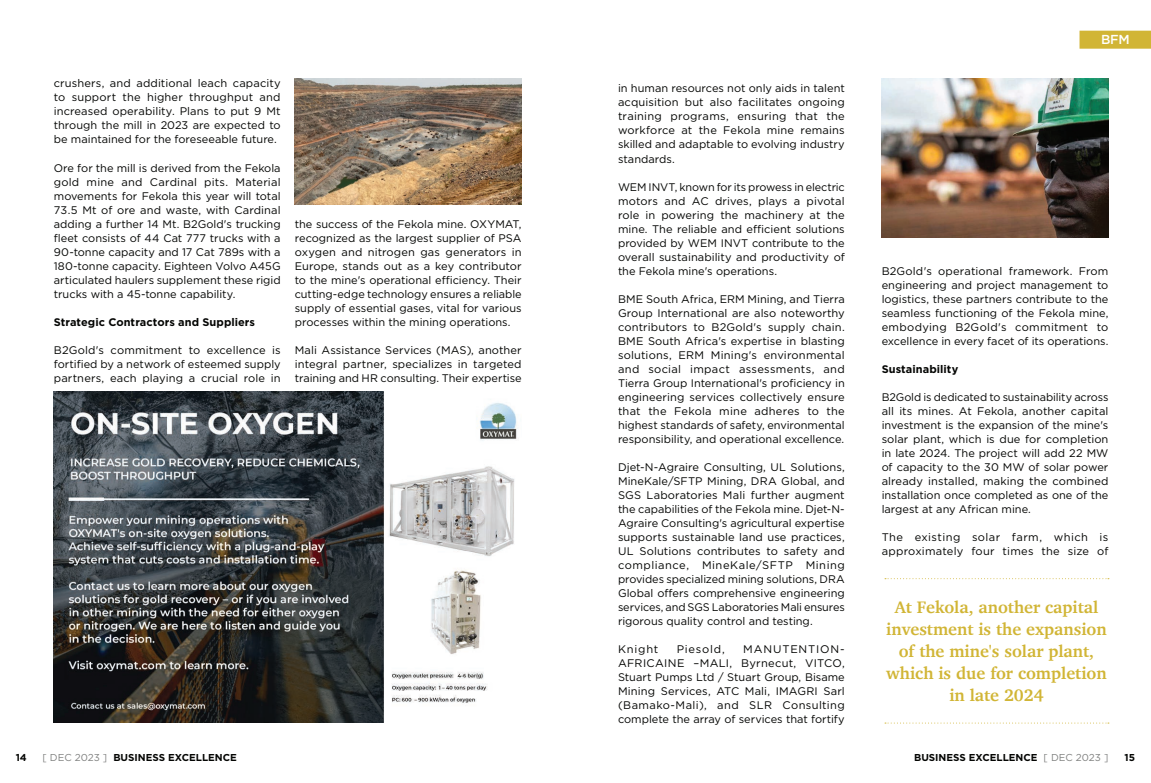
<style>
.page{position:relative;width:1151px;height:783px;background:#fff}
.page>*{position:absolute;margin:0;border:0;box-sizing:border-box;transform-origin:0 0}
.t1{font:700 17px/22px "Charter";color:#d1b535;text-align:center}
.t2{font:500 13px "Gotham";color:#fff}
.t3{font:11px/14px "Gotham";color:#040503;text-align:justify}
.t4{font:11px/14px "Gotham";letter-spacing:.025em;color:#040503}
.t5{font:700 11px "Gotham";letter-spacing:.005em;color:#040503}
.t6{font:11px "Gotham";letter-spacing:.07em;color:#040503}
.t7{font:700 10px "Gotham";color:#040503}
.s1{font-weight:400;color:#808180}
</style>
<div class="page">
<img style="left:882px;top:78px;width:226px;height:159px">
<svg style="left:885px;top:578px;width:224px;height:1px"></svg>
<svg style="left:885px;top:722px;width:224px;height:1px"></svg>
<img style="left:295px;top:78px;width:227px;height:127px">
<div style="left:1079px;top:31px;width:72px;height:18px;background:#d1b535"></div>
<img style="left:54px;top:391px;width:463px;height:331px">
<p class="t3" style="left:54px;top:76px;width:228px">crushers, and additional leach capacity to support the higher throughput and increased operability. Plans to put 9 Mt through the mill in 2023 are expected to be maintained for the foreseeable future.</p>
<p class="t3" style="left:54px;top:160px;width:228px">Ore for the mill is derived from the Fekola gold mine and Cardinal pits. Material movements for Fekola this year will total 73.5 Mt of ore and waste, with Cardinal adding a further 14 Mt. B2Gold's trucking fleet consists of 44 Cat 777 trucks with a 90-tonne capacity and 17 Cat 789s with a 180-tonne capacity. Eighteen Volvo A45G articulated haulers supplement these rigid trucks with a 45-tonne capability.</p>
<p class="t5" style="left:54px;top:314px;width:203px">Strategic Contractors and Suppliers</p>
<p class="t3" style="left:54px;top:342px;width:228px">B2Gold's commitment to excellence is fortified by a network of esteemed supply partners, each playing a crucial role in</p>
<p class="t3" style="left:295px;top:216px;width:228px">the success of the Fekola mine. OXYMAT, recognized as the largest supplier of PSA oxygen and nitrogen gas generators in Europe, stands out as a key contributor to the mine's operational efficiency. Their cutting-edge technology ensures a reliable supply of essential gases, vital for various processes within the mining operations.</p>
<p class="t3" style="left:295px;top:342px;width:228px">Mali Assistance Services (MAS), another integral partner, specializes in targeted training and HR consulting. Their expertise</p>
<p class="t3" style="left:618px;top:81px;width:228px">in human resources not only aids in talent acquisition but also facilitates ongoing training programs, ensuring that the workforce at the Fekola mine remains skilled and adaptable to evolving industry standards.</p>
<p class="t3" style="left:618px;top:179px;width:228px">WEM INVT, known for its prowess in electric motors and AC drives, plays a pivotal role in powering the machinery at the mine. The reliable and efficient solutions provided by WEM INVT contribute to the overall sustainability and productivity of the Fekola mine's operations.</p>
<p class="t3" style="left:618px;top:291px;width:228px">BME South Africa, ERM Mining, and Tierra Group International are also noteworthy contributors to B2Gold's supply chain.<br>BME South Africa's expertise in blasting solutions, ERM Mining's environmental and social impact assessments, and Tierra Group International's proficiency in engineering services collectively ensure that the Fekola mine adheres to the highest standards of safety, environmental responsibility, and operational excellence.</p>
<p class="t3" style="left:618px;top:459px;width:228px">Djet-N-Agraire Consulting, UL Solutions, MineKale/SFTP Mining, DRA Global, and SGS Laboratories Mali further augment the capabilities of the Fekola mine. Djet-N-Agraire Consulting's agricultural expertise supports sustainable land use practices, UL Solutions contributes to safety and compliance, MineKale/SFTP Mining provides specialized mining solutions, DRA Global offers comprehensive engineering services, and SGS Laboratories Mali ensures rigorous quality control and testing.</p>
<p class="t3" style="left:618px;top:641px;width:42px">Knight</p>
<p class="t6" style="left:677px;top:641px;width:50px">Piesold,</p>
<p class="t3" style="left:618px;top:641px;width:228px;text-indent:125px">MANUTENTION-AFRICAINE –MALI, Byrnecut, VITCO, Stuart Pumps Ltd / Stuart Group, Bisame Mining Services, ATC Mali, IMAGRI Sarl (Bamako-Mali), and SLR Consulting complete the array of services that fortify</p>
<p class="t2" style="left:1101px;top:31px;width:30px">BFM</p>
<p class="t3" style="left:882px;top:263px;width:228px">B2Gold's operational framework. From engineering and project management to logistics, these partners contribute to the seamless functioning of the Fekola mine, embodying B2Gold's commitment to excellence in every facet of its operations.</p>
<p class="t5" style="left:882px;top:361px;width:78px">Sustainability</p>
<p class="t3" style="left:882px;top:389px;width:228px">B2Gold is dedicated to sustainability across all its mines. At Fekola, another capital investment is the expansion of the mine's solar plant, which is due for completion in late 2024. The project will add 22 MW of capacity to the 30 MW of solar power already installed, making the combined installation once completed as one of the largest at any African mine.</p>
<p class="t4" style="left:882px;top:529px;width:228px">The existing solar farm, which is approximately four times the size of</p>
<h1 class="t1" style="left:886px;top:595px;width:222px">At Fekola, another capital investment is the expansion of the mine's solar plant, which is due for completion in late 2024</h1>
<p class="t7" style="left:16px;top:750px;width:13px">14</p>
<p class="t7" style="left:43px;top:750px;width:196px"><span class="s1">[ DEC 2023 ]</span> BUSINESS EXCELLENCE</p>
<p class="t7" style="left:914px;top:750px;width:196px">BUSINESS EXCELLENCE <span class="s1">[ DEC 2023 ]</span></p>
<p class="t7" style="left:1124px;top:750px;width:12px">15</p>
</div>
